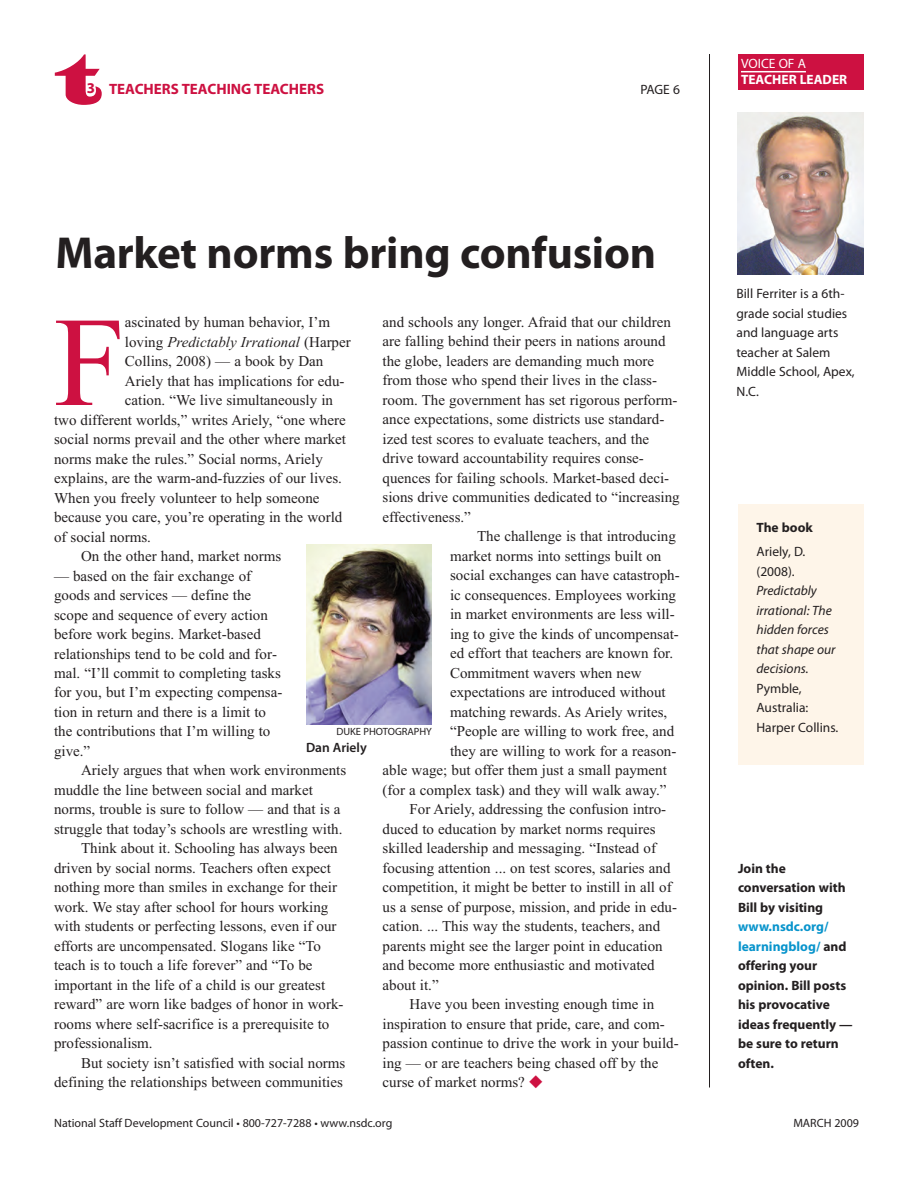
<style>
.page{position:relative;width:918px;height:1188px;background:#fff}
.page>*{position:absolute;margin:0;border:0;box-sizing:border-box;transform-origin:0 0}
.t1{font:127.5px "Times";color:#cd1141}
.t2{font:72px "Latin Wide";color:#cd1141}
.t3{font:700 45px "Myriad Pro";letter-spacing:-.005em;color:#231f20}
.t4{font:15px/19.5px "Times";color:#231f20}
.t5{font:italic 15px "Times";color:#231f20}
.t6{font:700 15px "Myriad Pro";color:#cd1141}
.t7{font:700 13.5px/19.5px "Myriad Pro";color:#231f20}
.t8{font:13.5px/19.5px "Myriad Pro";color:#231f20}
.t9{font:italic 13.5px/19.5px "Myriad Pro";color:#231f20}
.t10{font:700 13.5px "Myriad Pro";color:#fff}
.t11{font:600 13.5px "Myriad Pro";color:#231f20}
.t12{font:13.5px "Myriad Pro";color:#fff}
.t13{font:12px "Myriad Pro";color:#231f20}
.t14{font:10.5px "Myriad Pro";color:#231f20}
.s1{color:#cd1141}
.s2{font-style:normal}
.s3{color:#0894cc}
</style>
<div class="page">
<img style="left:738px;top:113px;width:126px;height:161px">
<hr style="left:709px;top:54px;width:1px;height:1034px;background:#231f20">
<div style="left:738px;top:54px;width:126px;height:36px;background:#cd1141"></div>
<hr style="left:741px;top:71px;width:65px;height:1px;background:#fff">
<img style="left:307px;top:545px;width:125px;height:179px">
<div style="left:738px;top:504px;width:126px;height:261px;background:#fef5e9"></div>
<h2 class="t2" style="left:57px;top:36px;width:47px">t</h2>
<p class="t6" style="left:87px;top:84px;width:239px">3 TEACHERS TEACHING TEACHERS</p>
<p class="t8" style="left:640px;top:81px;width:41px">PAGE 6</p>
<h3 class="t3" style="left:55px;top:236px;width:602px">Market norms bring confusion</h3>
<p class="t4" style="left:383px;top:312px;width:290px">and schools any longer. Afraid that our children</p>
<p class="t4" style="left:383px;top:332px;width:284px">are falling behind their peers in nations around</p>
<p class="t4" style="left:383px;top:351px;width:273px">the globe, leaders are demanding much more</p>
<p class="t4" style="left:383px;top:371px;width:276px">from those who spend their lives in the class-</p>
<p class="t4" style="left:383px;top:390px;width:296px">room. The government has set rigorous perform-</p>
<p class="t4" style="left:383px;top:410px;width:283px">ance expectations, some districts use standard-</p>
<p class="t4" style="left:383px;top:429px;width:268px">ized test scores to evaluate teachers, and the</p>
<p class="t4" style="left:383px;top:449px;width:263px">drive toward accountability requires conse-</p>
<p class="t4" style="left:383px;top:468px;width:288px">quences for failing schools. Market-based deci-</p>
<p class="t4" style="left:383px;top:488px;width:299px">sions drive communities dedicated to “increasing</p>
<p class="t4" style="left:383px;top:507px;width:90px">effectiveness.”</p>
<p class="t4" style="left:477px;top:527px;width:200px">The challenge is that introducing</p>
<p class="t4" style="left:450px;top:546px;width:213px">market norms into settings built on</p>
<p class="t4" style="left:450px;top:566px;width:231px">social exchanges can have catastroph-</p>
<p class="t4" style="left:450px;top:585px;width:228px">ic consequences. Employees working</p>
<p class="t4" style="left:450px;top:605px;width:226px">in market environments are less will-</p>
<p class="t4" style="left:450px;top:624px;width:230px">ing to give the kinds of uncompensat-</p>
<p class="t4" style="left:450px;top:644px;width:225px">ed effort that teachers are known for.</p>
<p class="t4" style="left:450px;top:663px;width:193px">Commitment wavers when new</p>
<p class="t4" style="left:450px;top:683px;width:217px">expectations are introduced without</p>
<p class="t4" style="left:450px;top:702px;width:219px">matching rewards. As Ariely writes,</p>
<p class="t4" style="left:450px;top:722px;width:226px">“People are willing to work free, and</p>
<p class="t4" style="left:450px;top:741px;width:228px">they are willing to work for a reason-</p>
<p class="t4" style="left:383px;top:761px;width:286px">able wage; but offer them just a small payment</p>
<p class="t4" style="left:383px;top:780px;width:286px">(for a complex task) and they will walk away.”</p>
<p class="t4" style="left:410px;top:800px;width:258px">For Ariely, addressing the confusion intro-</p>
<p class="t4" style="left:383px;top:819px;width:275px">duced to education by market norms requires</p>
<p class="t4" style="left:383px;top:839px;width:275px">skilled leadership and messaging. “Instead of</p>
<p class="t4" style="left:383px;top:858px;width:289px">focusing attention ... on test scores, salaries and</p>
<p class="t4" style="left:383px;top:878px;width:291px">competition, it might be better to instill in all of</p>
<p class="t4" style="left:383px;top:897px;width:296px">us a sense of purpose, mission, and pride in edu-</p>
<p class="t4" style="left:383px;top:917px;width:279px">cation. ... This way the students, teachers, and</p>
<p class="t4" style="left:383px;top:936px;width:282px">parents might see the larger point in education</p>
<p class="t4" style="left:383px;top:956px;width:274px">and become more enthusiastic and motivated</p>
<p class="t4" style="left:383px;top:975px;width:58px">about it.”</p>
<p class="t4" style="left:410px;top:995px;width:246px">Have you been investing enough time in</p>
<p class="t4" style="left:383px;top:1014px;width:284px">inspiration to ensure that pride, care, and com-</p>
<p class="t4" style="left:383px;top:1034px;width:298px">passion continue to drive the work in your build-</p>
<p class="t4" style="left:383px;top:1053px;width:277px">ing — or are teachers being chased off by the</p>
<p class="t4" style="left:383px;top:1073px;width:162px">curse of market norms? <span class="s1">◆</span></p>
<h1 class="t1" style="left:54px;top:286px;width:72px">F</h1>
<p class="t4" style="left:125px;top:312px;width:207px">ascinated by human behavior, I’m</p>
<p class="t5" style="left:125px;top:333px;width:227px"><span class="s2">loving</span> Predictably Irrational <span class="s2">(Harper</span></p>
<p class="t4" style="left:125px;top:351px;width:200px">Collins, 2008) — a book by Dan</p>
<p class="t4" style="left:125px;top:371px;width:221px">Ariely that has implications for edu-</p>
<p class="t4" style="left:125px;top:390px;width:210px">cation. “We live simultaneously in</p>
<p class="t4" style="left:54px;top:410px;width:293px">two different worlds,” writes Ariely, “one where</p>
<p class="t4" style="left:54px;top:429px;width:294px">social norms prevail and the other where market</p>
<p class="t4" style="left:54px;top:449px;width:270px">norms make the rules.” Social norms, Ariely</p>
<p class="t4" style="left:54px;top:468px;width:289px">explains, are the warm-and-fuzzies of our lives.</p>
<p class="t4" style="left:54px;top:488px;width:267px">When you freely volunteer to help someone</p>
<p class="t4" style="left:54px;top:507px;width:290px">because you care, you’re operating in the world</p>
<p class="t4" style="left:54px;top:527px;width:98px">of social norms.</p>
<p class="t4" style="left:81px;top:546px;width:202px">On the other hand, market norms</p>
<p class="t4" style="left:54px;top:566px;width:230px">— based on the fair exchange of goods and services — define the scope and sequence of every action before work begins. Market-based relationships tend to be cold and for&shy;mal. “I’ll commit to completing tasks for you, but I’m expecting compensa&shy;tion in return and there is a limit to the contributions that I’m willing to give.”</p>
<p class="t4" style="left:81px;top:761px;width:267px">Ariely argues that when work environments</p>
<p class="t4" style="left:54px;top:780px;width:260px">muddle the line between social and market</p>
<p class="t4" style="left:54px;top:800px;width:288px">norms, trouble is sure to follow — and that is a</p>
<p class="t4" style="left:54px;top:819px;width:290px">struggle that today’s schools are wrestling with.</p>
<p class="t4" style="left:81px;top:839px;width:258px">Think about it. Schooling has always been</p>
<p class="t4" style="left:54px;top:858px;width:279px">driven by social norms. Teachers often expect</p>
<p class="t4" style="left:54px;top:878px;width:284px">nothing more than smiles in exchange for their</p>
<p class="t4" style="left:54px;top:897px;width:276px">work. We stay after school for hours working</p>
<p class="t4" style="left:54px;top:917px;width:284px">with students or perfecting lessons, even if our</p>
<p class="t4" style="left:54px;top:936px;width:269px">efforts are uncompensated. Slogans like “To</p>
<p class="t4" style="left:54px;top:956px;width:260px">teach is to touch a life forever” and “To be</p>
<p class="t4" style="left:54px;top:975px;width:273px">important in the life of a child is our greatest</p>
<p class="t4" style="left:54px;top:995px;width:291px">reward” are worn like badges of honor in work-</p>
<p class="t4" style="left:54px;top:1014px;width:277px">rooms where self-sacrifice is a prerequisite to</p>
<p class="t4" style="left:54px;top:1034px;width:100px">professionalism.</p>
<p class="t4" style="left:81px;top:1053px;width:266px">But society isn’t satisfied with social norms</p>
<p class="t4" style="left:54px;top:1073px;width:290px">defining the relationships between communities</p>
<p class="t14" style="left:336px;top:728px;width:97px">DUKE PHOTOGRAPHY</p>
<p class="t11" style="left:306px;top:742px;width:62px">Dan Ariely</p>
<p class="t12" style="left:741px;top:58px;width:66px">VOICE OF A</p>
<p class="t10" style="left:741px;top:74px;width:108px">TEACHER LEADER</p>
<p class="t8" style="left:737px;top:285px;width:120px">Bill Ferriter is a 6th&shy;grade social studies and language arts teacher at Salem<br>Middle School, Apex,<br>N.C.</p>
<p class="t7" style="left:757px;top:519px;width:58px">The book</p>
<p class="t8" style="left:757px;top:543px;width:50px">Ariely, D. (2008).</p>
<p class="t9" style="left:757px;top:582px;width:81px">Predictably irrational: The hidden forces that shape our decisions.</p>
<p class="t8" style="left:757px;top:679px;width:83px">Pymble,<br>Australia:<br>Harper Collins.</p>
<p class="t7" style="left:738px;top:860px;width:109px">Join the conversation with<br>Bill by visiting</p>
<p class="t7" style="left:738px;top:918px;width:116px"><span class="s3">www.nsdc.org/ learningblog/</span> and offering your opinion. Bill posts his provocative ideas frequently — be sure to return often.</p>
<p class="t13" style="left:54px;top:1118px;width:340px">National Staff Development Council • 800-727-7288 • www.nsdc.org</p>
<p class="t13" style="left:793px;top:1118px;width:67px">MARCH 2009</p>
</div>
